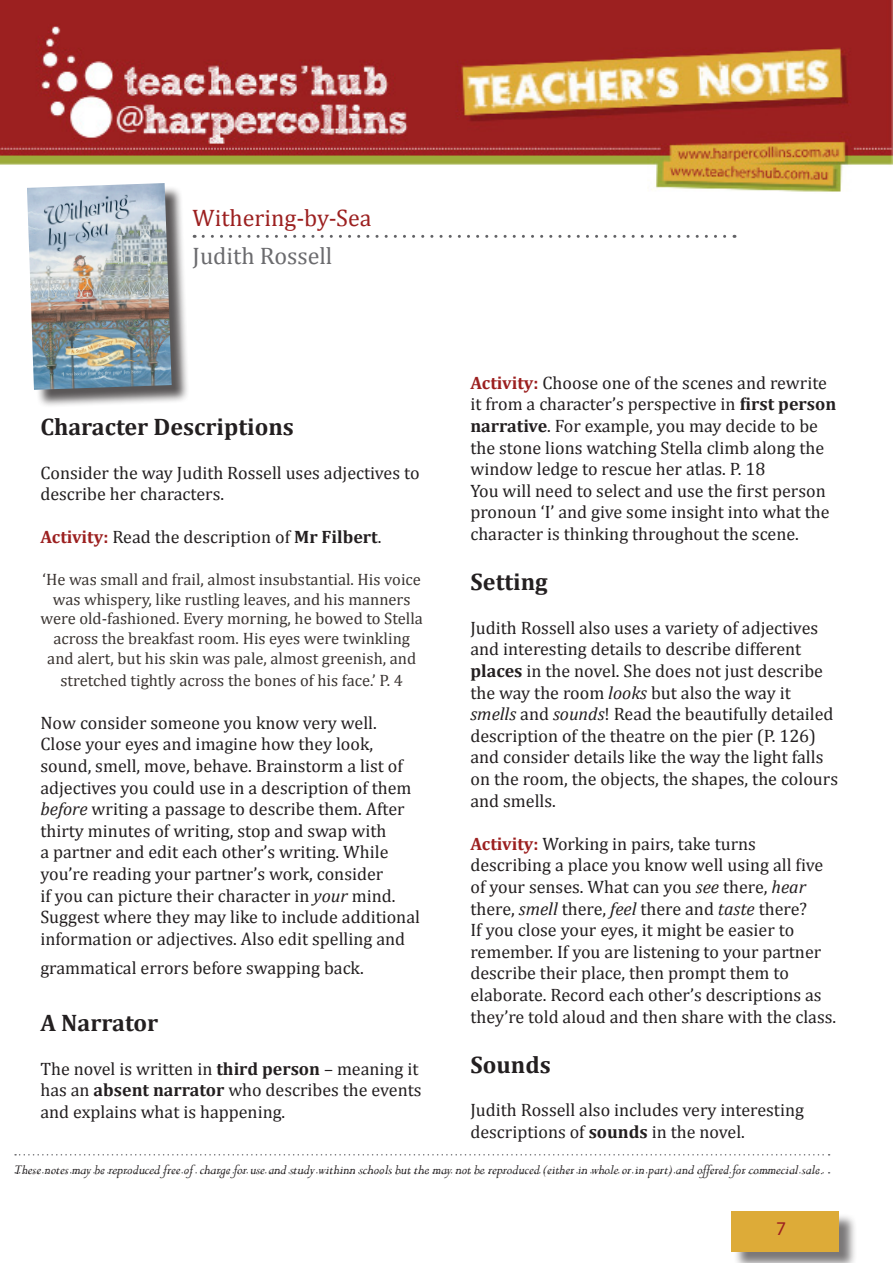
<style>
.page{position:relative;width:893px;height:1263px;background:#fff}
.page>*{position:absolute;margin:0;border:0;box-sizing:border-box;transform-origin:0 0}
.t1{font:700 24px "Cambria";color:#231f20}
.t2{font:24px "Cambria";color:#9c2020}
.t3{font:24px "Cambria";color:#6b6b6e}
.t4{font:19.5px "Myriad Pro";color:#9c2020}
.t5{font:18px/21.6px "Cambria";color:#231f20}
.t6{font:16.5px/19.8px "Cambria";color:#3b3532;text-align:center}
.t7{font:italic 15px "Perpetua";color:#231f20}
.s1{font-weight:700;color:#9c2020}
.s2{font-weight:700}
.s3{font-style:italic}
</style>
<div class="page">
<img style="left:0;top:0;width:893px;height:192px">
<div style="left:733px;top:1213px;width:125px;height:50px;background:#231f20;opacity:.6"></div>
<div style="left:731px;top:1211px;width:108px;height:40px;background:#ddab38"></div>
<svg style="left:15px;top:1154px;width:815px;height:1px"></svg>
<svg style="left:15px;top:1172px;width:815px;height:1px"></svg>
<svg style="left:203px;top:235px;width:532px;height:3px"></svg>
<div style="left:30px;top:186px;width:160px;height:222px;background:#231f20;opacity:.75"></div>
<img style="left:27px;top:183px;width:145px;height:207px">
<h1 class="t2" style="left:193px;top:204px;width:180px">Withering-by-Sea</h1>
<h1 class="t3" style="left:193px;top:242px;width:141px">Judith Rossell</h1>
<p class="t1" style="left:40px;top:410px;width:255px">Character Descriptions</p>
<p class="t5" style="left:40px;top:462px;width:381px">Consider the way Judith Rossell uses adjectives to describe her characters.</p>
<p class="t5" style="left:40px;top:526px;width:343px"><span class="s1">Activity:</span> Read the description of <span class="s2">Mr Filbert</span>.</p>
<p class="t6" style="left:41px;top:569px;width:384px">‘He was small and frail, almost insubstantial. His voice was whispery, like rustling leaves, and his manners were old-fashioned. Every morning, he bowed to Stella across the breakfast room. His eyes were twinkling and alert, but his skin was pale, almost greenish, and</p>
<p class="t6" style="left:61px;top:670px;width:344px">stretched tightly across the bones of his face.’ P. 4</p>
<p class="t5" style="left:40px;top:712px;width:381px">Now consider someone you know very well.<br>Close your eyes and imagine how they look, sound, smell, move, behave. Brainstorm a list of adjectives you could use in a description of them <span class="s3">before</span> writing a passage to describe them. After thirty minutes of writing, stop and swap with<br>a partner and edit each other’s writing. While you’re reading your partner’s work, consider<br>if you can picture their character in <span class="s3">your</span> mind.<br>Suggest where they may like to include additional information or adjectives. Also edit spelling and</p>
<p class="t5" style="left:40px;top:957px;width:325px">grammatical errors before swapping back.</p>
<p class="t1" style="left:40px;top:1006px;width:119px">A Narrator</p>
<p class="t5" style="left:40px;top:1057px;width:383px">The novel is written in <span class="s2">third person</span> – meaning it has an <span class="s2">absent narrator</span> who describes the events and explains what is happening.</p>
<p class="t5" style="left:470px;top:372px;width:367px"><span class="s1">Activity:</span> Choose one of the scenes and rewrite it from a character’s perspective in <span class="s2">first person narrative</span>. For example, you may decide to be the stone lions watching Stella climb along the window ledge to rescue her atlas. P. 18</p>
<p class="t5" style="left:470px;top:480px;width:361px">You will need to select and use the first person pronoun ‘I’ and give some insight into what the character is thinking throughout the scene.</p>
<p class="t1" style="left:470px;top:565px;width:79px">Setting</p>
<p class="t5" style="left:470px;top:617px;width:369px">Judith Rossell also uses a variety of adjectives and interesting details to describe different <span class="s2">places</span> in the novel. She does not just describe the way the room <span class="s3">looks</span> but also the way it <span class="s3">smells</span> and <span class="s3">sounds</span>! Read the beautifully detailed description of the theatre on the pier (P. 126) and consider details like the way the light falls on the room, the objects, the shapes, the colours and smells.</p>
<p class="t5" style="left:470px;top:833px;width:367px"><span class="s1">Activity:</span> Working in pairs, take turns describing a place you know well using all five of your senses. What can you <span class="s3">see</span> there, <span class="s3">hear </span>there, <span class="s3">smell</span> there, <span class="s3">feel</span> there and <span class="s3">taste</span> there?<br>If you close your eyes, it might be easier to remember. If you are listening to your partner describe their place, then prompt them to elaborate. Record each other’s descriptions as they’re told aloud and then share with the class.</p>
<p class="t1" style="left:470px;top:1048px;width:82px">Sounds</p>
<p class="t5" style="left:470px;top:1099px;width:335px">Judith Rossell also includes very interesting descriptions of <span class="s2">sounds</span> in the novel.</p>
<p class="t7" style="left:14px;top:1160px;width:811px">These notes may be reproduced free of charge for use and study withinn schools but the may not be reproduced (either in whole or in part) and offered for commecial sale.</p>
<p class="t4" style="left:776px;top:1216px;width:12px">7</p>
</div>
